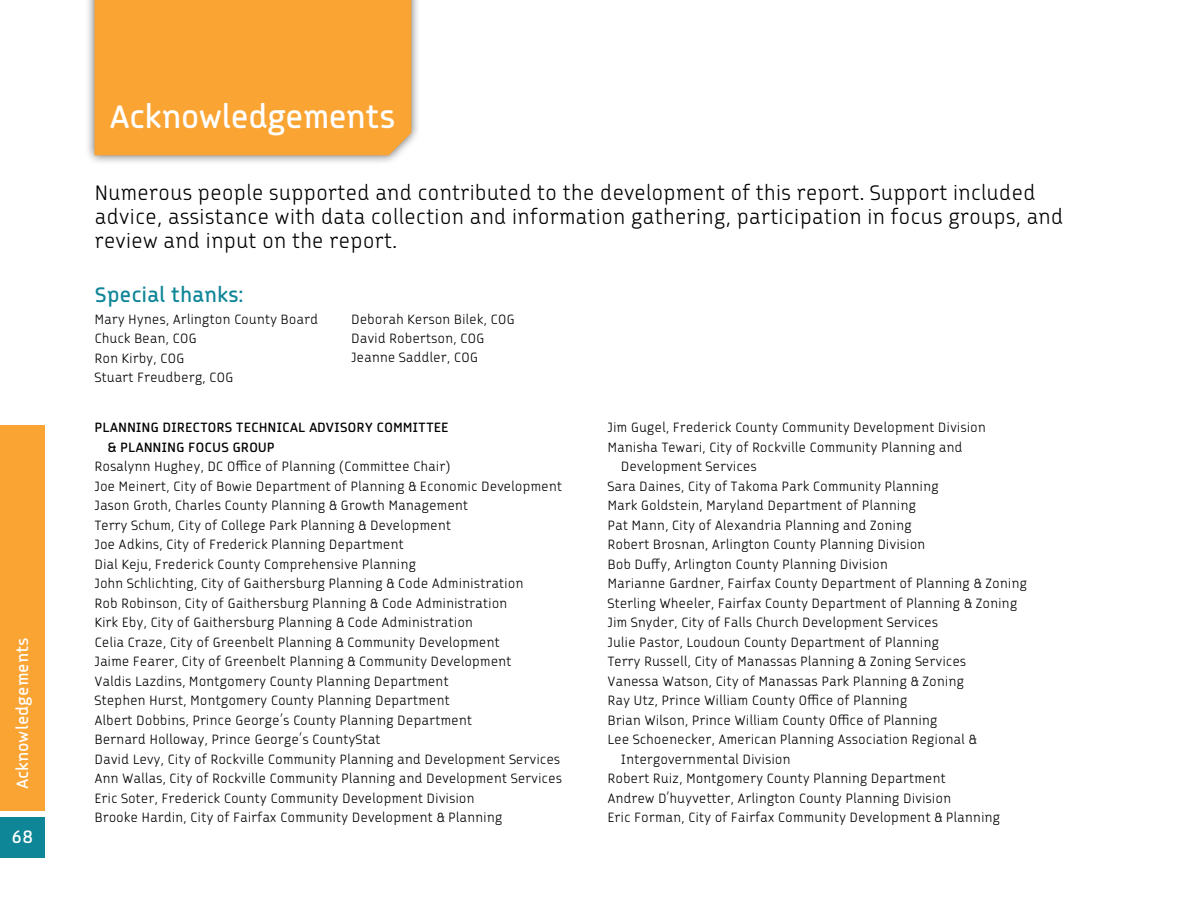
<style>
.page{position:relative;width:1188px;height:918px;background:#fff}
.page>*{position:absolute;margin:0;border:0;box-sizing:border-box;transform-origin:0 0}
.t1{font:500 32.55px "Patron";letter-spacing:-.03em;color:#fff}
.t2{font:21px/24px "Patron";letter-spacing:-.01em;color:#000}
.t3{font:500 21px "Patron";letter-spacing:-.01em;color:#0f8698}
.t4{font:500 18px "Patron";color:#fff}
.t5{font:500 16.5px "Patron";color:#fff}
.t6{font:13.5px/19.5px "Patron";letter-spacing:-.01em;color:#000}
.t7{font:500 13.5px/19.5px "Patron";letter-spacing:-.01em;color:#000}
</style>
<div class="page">
<div style="left:0;top:426px;width:45px;height:384px;background:#faa434"></div>
<div style="left:0;top:817px;width:45px;height:40px;background:#0f8698"></div>
<div style="left:85px;top:0;width:336px;height:165px;background:#000;opacity:.6"></div>
<div style="left:94px;top:0;width:317px;height:155px;background:#faa434"></div>
<p class="t5" style="left:13px;top:789px;width:153px;rotate:-90deg">ACKNOWLEDGEMENTS</p>
<h3 class="t4" style="left:12px;top:789px;width:97px;rotate:-90deg">APPENDIX A</h3>
<h3 class="t4" style="left:12px;top:826px;width:23px">68</h3>
<h1 class="t1" style="left:110px;top:97px;width:287px">ACKNOWLEDGEMENTS</h1>
<h2 class="t2" style="left:94px;top:180px;width:970px">Numerous people supported and contributed to the development of this report. Support included advice, assistance with data collection and information gathering, participation in focus groups, and review and input on the report.</h2>
<h2 class="t3" style="left:94px;top:282px;width:151px">SPECIAL THANKS:</h2>
<p class="t6" style="left:94px;top:309px;width:225px">Mary Hynes, Arlington County Board<br>Chuck Bean, COG<br>Ron Kirby, COG<br>Stuart Freudberg, COG</p>
<p class="t6" style="left:351px;top:309px;width:165px">Deborah Kerson Bilek, COG<br>David Robertson, COG<br>Jeanne Saddler, COG</p>
<p class="t7" style="left:108px;top:418px;width:342px;text-indent:-13px">PLANNING DIRECTORS TECH NICAL ADVISORY COMMITTEE &amp; PLANNING FOCUS GROUP</p>
<p class="t6" style="left:94px;top:457px;width:469px">Rosalynn Hughey, DC Office of Planning (Committee Chair)<br>Joe Meinert, City of Bowie Department of Planning &amp; Economic Development Jason Groth, Charles County Planning &amp; Growth Management<br>Terry Schum, City of College Park Planning &amp; Development<br>Joe Adkins, City of Frederick Planning Department<br>Dial Keju, Frederick County Comprehensive Planning<br>John Schlichting, City of Gaithersburg Planning &amp; Code Administration<br>Rob Robinson, City of Gaithersburg Planning &amp; Code Administration<br>Kirk Eby, City of Gaithersburg Planning &amp; Code Administration<br>Celia Craze, City of Greenbelt Planning &amp; Community Development<br>Jaime Fearer, City of Greenbelt Planning &amp; Community Development<br>Valdis Lazdins, Montgomery County Planning Department<br>Stephen Hurst, Montgomery County Planning Department<br>Albert Dobbins, Prince George’s County Planning Department<br>Bernard Holloway, Prince George’s CountyStat<br>David Levy, City of Rockville Community Planning and Development Services Ann Wallas, City of Rockville Community Planning and Development Services Eric Soter, Frederick County Community Development Division<br>Brooke Hardin, City of Fairfax Community Development &amp; Planning</p>
<p class="t6" style="left:607px;top:418px;width:380px">Jim Gugel, Frederick County Community Development Division</p>
<p class="t6" style="left:607px;top:437px;width:357px">Manisha Tewari, City of Rockville Community Planning and</p>
<p class="t6" style="left:621px;top:457px;width:137px">Development Services</p>
<p class="t6" style="left:607px;top:476px;width:333px">Sara Daines, City of Takoma Park Community Planning</p>
<p class="t6" style="left:607px;top:496px;width:310px">Mark Goldstein, Maryland Department of Planning</p>
<p class="t6" style="left:607px;top:515px;width:306px">Pat Mann, City of Alexandria Planning and Zoning</p>
<p class="t6" style="left:607px;top:535px;width:319px">Robert Brosnan, Arlington County Planning Division</p>
<p class="t6" style="left:607px;top:554px;width:282px">Bob Duffy, Arlington County Planning Division</p>
<p class="t6" style="left:607px;top:574px;width:421px">Marianne Gardner, Fairfax County Department of Planning &amp; Zoning</p>
<p class="t6" style="left:607px;top:593px;width:411px">Sterling Wheeler, Fairfax County Department of Planning &amp; Zoning</p>
<p class="t6" style="left:607px;top:613px;width:332px">Jim Snyder, City of Falls Church Development Services</p>
<p class="t6" style="left:607px;top:632px;width:333px">Julie Pastor, Loudoun County Department of Planning</p>
<p class="t6" style="left:607px;top:652px;width:360px">Terry Russell, City of Manassas Planning &amp; Zoning Services</p>
<p class="t6" style="left:607px;top:671px;width:358px">Vanessa Watson, City of Manassas Park Planning &amp; Zoning</p>
<p class="t6" style="left:607px;top:691px;width:301px">Ray Utz, Prince William County Office of Planning</p>
<p class="t6" style="left:607px;top:710px;width:332px">Brian Wilson, Prince William County Office of Planning</p>
<p class="t6" style="left:607px;top:730px;width:371px">Lee Schoenecker, American Planning Association Regional &amp;</p>
<p class="t6" style="left:621px;top:749px;width:171px">Intergovernmental Division</p>
<p class="t6" style="left:607px;top:769px;width:340px">Robert Ruiz, Montgomery County Planning Department</p>
<p class="t6" style="left:607px;top:788px;width:345px">Andrew D’huyvetter, Arlington County Planning Division</p>
<p class="t6" style="left:607px;top:808px;width:394px">Eric Forman, City of Fairfax Community Development &amp; Planning</p>
</div>
